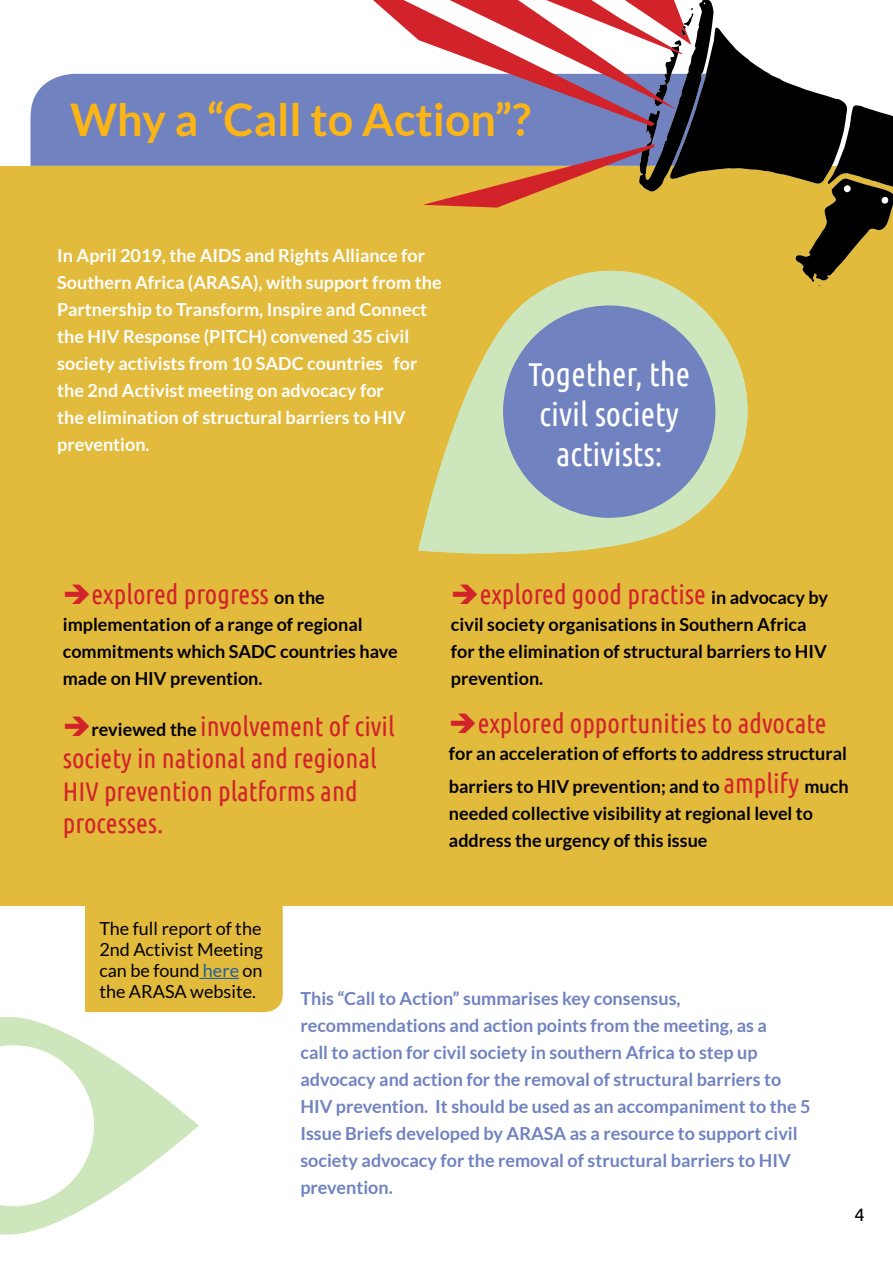
<style>
.page{position:relative;width:893px;height:1263px;background:#fff}
.page>*{position:absolute;margin:0;border:0;box-sizing:border-box;transform-origin:0 0}
.t1{font:700 45px "Lato";color:#fcb515}
.t2{font:33px/39.6px "Ubuntu Condensed";color:#fff;text-align:center}
.t3{font:27px/32.4px "Ubuntu Condensed";color:#d2232a}
.t4{font:700 18px/27px "Lato";color:#7082c0}
.t5{font:700 18px/27px "Lato";color:#000}
.t6{font:700 18px/27px "Lato";color:#fff}
.t7{font:18px/21px "Lato";color:#000;text-align:justify}
.t8{font:18px "Ubuntu";color:#000}
.s1{font-family:"Lato";font-weight:700;font-size:18px;color:#000}
.s2{font-family:"Ubuntu Condensed";font-weight:400;font-size:27px;color:#d2232a}
.s3{color:#215e9e}
</style>
<div class="page">
<div style="left:31px;top:74px;width:342px;height:92px;background:#7082c0"></div>
<div style="left:0;top:166px;width:893px;height:740px;background:#e2ba3c"></div>
<svg style="left:418px;top:286px;width:330px;height:268px;fill:#cee6bb"></svg>
<svg style="left:502px;top:304px;width:215px;height:215px;background:#8698bc"></svg>
<svg style="left:373px;top:0;width:520px;height:286px"></svg>
<svg style="left:0;top:906px;width:283px;height:328px"></svg>
<h1 class="t1" style="left:70px;top:94px;width:462px">Why a “Call to Action”?</h1>
<p class="t6" style="left:57px;top:242px;width:386px">In April 2019, the AIDS and Rights Alliance for Southern Africa (ARASA), with support from the Partnership to Transform, Inspire and Connect the HIV Response (PITCH) convened 35 civil society activists from 10 SADC countries for the 2nd Activist meeting on advocacy for<br>the elimination of structural barriers to HIV prevention.</p>
<h2 class="t2" style="left:528px;top:354px;width:163px">Together, the civil society activists:</h2>
<h3 class="t3" style="left:63px;top:577px;width:264px">➔explored progress <span class="s1">on the</span></h3>
<p class="t5" style="left:63px;top:610px;width:337px">implementation of a range of regional commitments which SADC countries have made on HIV prevention.</p>
<h3 class="t3" style="left:451px;top:577px;width:379px">➔explored good practise <span class="s1">in advocacy by</span></h3>
<p class="t5" style="left:451px;top:610px;width:377px">civil society organisations in Southern Africa for the elimination of structural barriers to HIV prevention.</p>
<h3 class="t3" style="left:63px;top:709px;width:333px">➔<span class="s1">reviewed the</span> involvement of civil society in national and regional<br>HIV prevention platforms and processes.</h3>
<h3 class="t3" style="left:449px;top:707px;width:379px">➔explored opportunities to advocate</h3>
<p class="t5" style="left:449px;top:737px;width:401px;line-height:32.4px">for an acceleration of efforts to address structural barriers to HIV prevention; and to <span class="s2">amplify</span> much</p>
<p class="t5" style="left:449px;top:799px;width:366px">needed collective visibility at regional level to address the urgency of this issue</p>
<p class="t7" style="left:99px;top:918px;width:165px">The full report of the 2nd Activist Meeting can be found <span class="s3">here</span> on the ARASA website.</p>
<p class="t4" style="left:300px;top:985px;width:512px">This “Call to Action” summarises key consensus, recommendations and action points from the meeting, as a<br>call to action for civil society in southern Africa to step up advocacy and action for the removal of structural barriers to HIV prevention. It should be used as an accompaniment to the 5<br>Issue Briefs developed by ARASA as a resource to support civil society advocacy for the removal of structural barriers to HIV prevention.</p>
<p class="t8" style="left:854px;top:1203px;width:12px">4</p>
</div>
